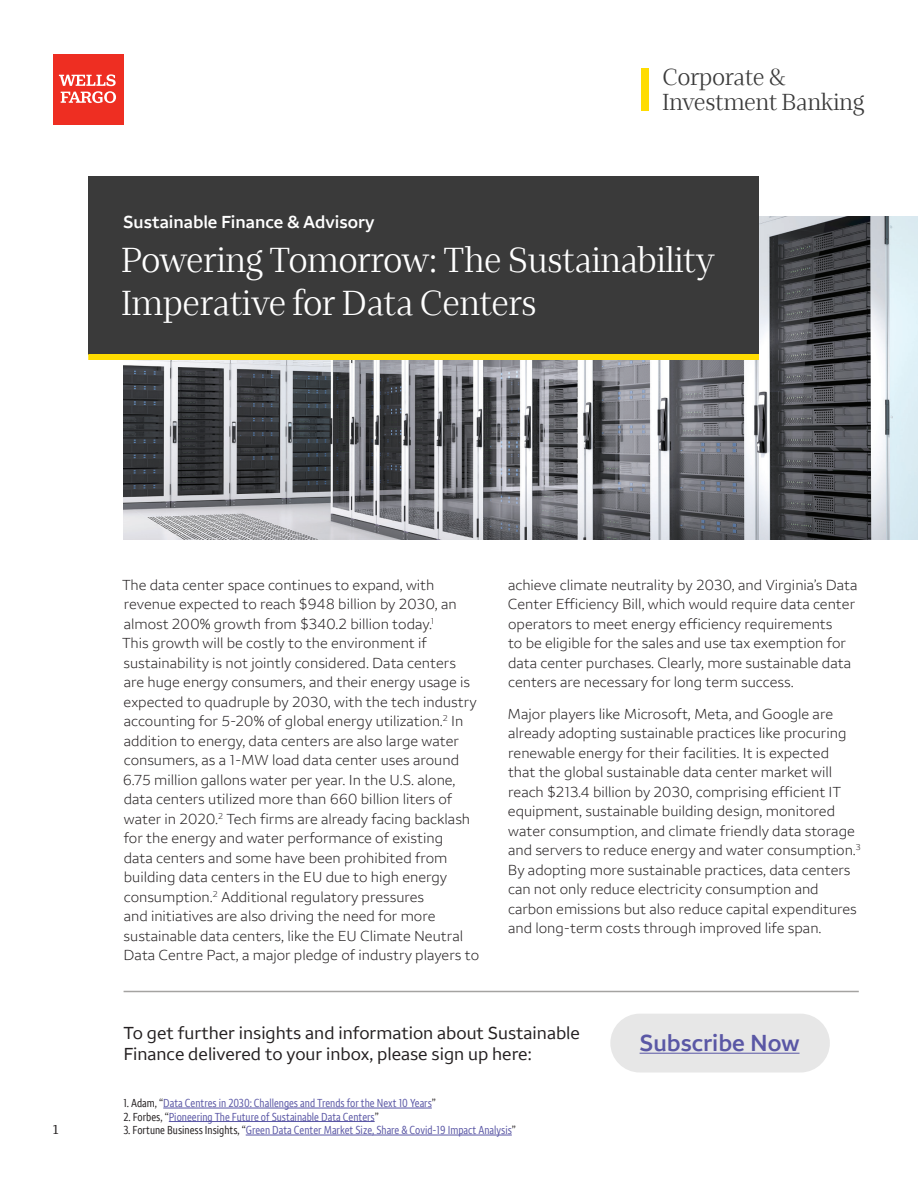
<style>
.page{position:relative;width:918px;height:1188px;background:#fff}
.page>*{position:absolute;margin:0;border:0;box-sizing:border-box;transform-origin:0 0}
.t1{font:36px/43.2px "Wells Fargo Serif Display";color:#fff}
.t2{font:24px/24.8px "Wells Fargo Serif Display";color:#3a3a3a}
.t3{font:600 24px "Wells Fargo Sans";color:#5a57a5}
.t4{font:18px/21px "Wells Fargo Sans";color:#231f20}
.t5{font:600 18px "Wells Fargo Sans";color:#fff}
.t6{font:300 15px/19.5px "Wells Fargo Sans";color:#231f20}
.t7{font:13.5px "Wells Fargo Serif";color:#231f20}
.t8{font:condensed 12px "Wells Fargo Sans";color:#5a57a5}
.s1{color:#231f20}
</style>
<div class="page">
<hr style="left:124px;top:991px;width:735px;height:1px;background:#a4a3a1">
<div style="left:641px;top:68px;width:7px;height:42px;background:#ffdc01"></div>
<hr style="left:163px;top:1108px;width:269px;height:1px;background:#5a57a5">
<hr style="left:169px;top:1121px;width:206px;height:1px;background:#5a57a5">
<hr style="left:246px;top:1135px;width:266px;height:1px;background:#5a57a5">
<div style="left:53px;top:54px;width:70px;height:70px;background:#ee2e22"></div>
<svg style="left:59px;top:74px;width:57px;height:29px"></svg>
<img style="left:123px;top:216px;width:795px;height:324px">
<div style="left:88px;top:176px;width:671px;height:178px;background:#3a3a3a"></div>
<div style="left:88px;top:354px;width:671px;height:6px;background:#ffdc01"></div>
<div style="left:610px;top:1014px;width:220px;height:59px;background:#e7e7e7;border-radius:29px"></div>
<hr style="left:640px;top:1053px;width:160px;height:1px;background:#5a57a5">
<p class="t2" style="left:663px;top:65px;width:203px">Corporate &amp;<br>Investment Banking</p>
<h1 class="t5" style="left:123px;top:211px;width:253px">Sustainable Finance &amp; Advisory</h1>
<h1 class="t1" style="left:122px;top:238px;width:595px">Powering Tomorrow: The Sustainability<br>Imperative for Data Centers</h1>
<p class="t6" style="left:122px;top:575px;width:359px">The data center space continues to expand, with revenue expected to reach $948 billion by 2030, an almost 200% growth from $340.2 billion today.<sup>1<br></sup>This growth will be costly to the environment if sustainability is not jointly considered. Data centers<br>are huge energy consumers, and their energy usage is expected to quadruple by 2030, with the tech industry accounting for 5-20% of global energy utilization.<sup>2</sup> In addition to energy, data centers are also large water consumers, as a 1-MW load data center uses around 6.75 million gallons water per year. In the U.S. alone, data centers utilized more than 660 billion liters of water in 2020.<sup>2</sup> Tech firms are already facing backlash for the energy and water performance of existing<br>data centers and some have been prohibited from building data centers in the EU due to high energy consumption.<sup>2</sup> Additional regulatory pressures<br>and initiatives are also driving the need for more sustainable data centers, like the EU Climate Neutral Data Centre Pact, a major pledge of industry players to</p>
<p class="t6" style="left:508px;top:575px;width:351px">achieve climate neutrality by 2030, and Virginia’s Data Center Efficiency Bill, which would require data center operators to meet energy efficiency requirements<br>to be eligible for the sales and use tax exemption for data center purchases. Clearly, more sustainable data centers are necessary for long term success.</p>
<p class="t6" style="left:508px;top:704px;width:355px">Major players like Microsoft, Meta, and Google are already adopting sustainable practices like procuring renewable energy for their facilities. It is expected<br>that the global sustainable data center market will reach $213.4 billion by 2030, comprising efficient IT equipment, sustainable building design, monitored water consumption, and climate friendly data storage and servers to reduce energy and water consumption.<sup>3<br></sup>By adopting more sustainable practices, data centers can not only reduce electricity consumption and carbon emissions but also reduce capital expenditures and long-term costs through improved life span.</p>
<p class="t4" style="left:124px;top:1023px;width:458px">To get further insights and information about Sustainable<br>Finance delivered to your inbox, please sign up here:</p>
<p class="t3" style="left:640px;top:1028px;width:161px">Subscribe Now</p>
<p class="t8" style="left:123px;top:1096px;width:314px"><span class="s1">1. Adam, “</span>Data Centres in 2030: Challenges and Trends for the Next 10 Years<span class="s1">”</span></p>
<p class="t8" style="left:123px;top:1109px;width:257px"><span class="s1">2. Forbes, “</span>Pioneering The Future of Sustainable Data Centers<span class="s1">”</span></p>
<p class="t7" style="left:53px;top:1121px;width:7px">1</p>
<p class="t8" style="left:123px;top:1123px;width:394px"><span class="s1">3. Fortune Business Insights, “</span>Green Data Center Market Size, Share &amp; Covid-19 Impact Analysis<span class="s1">”</span></p>
</div>
